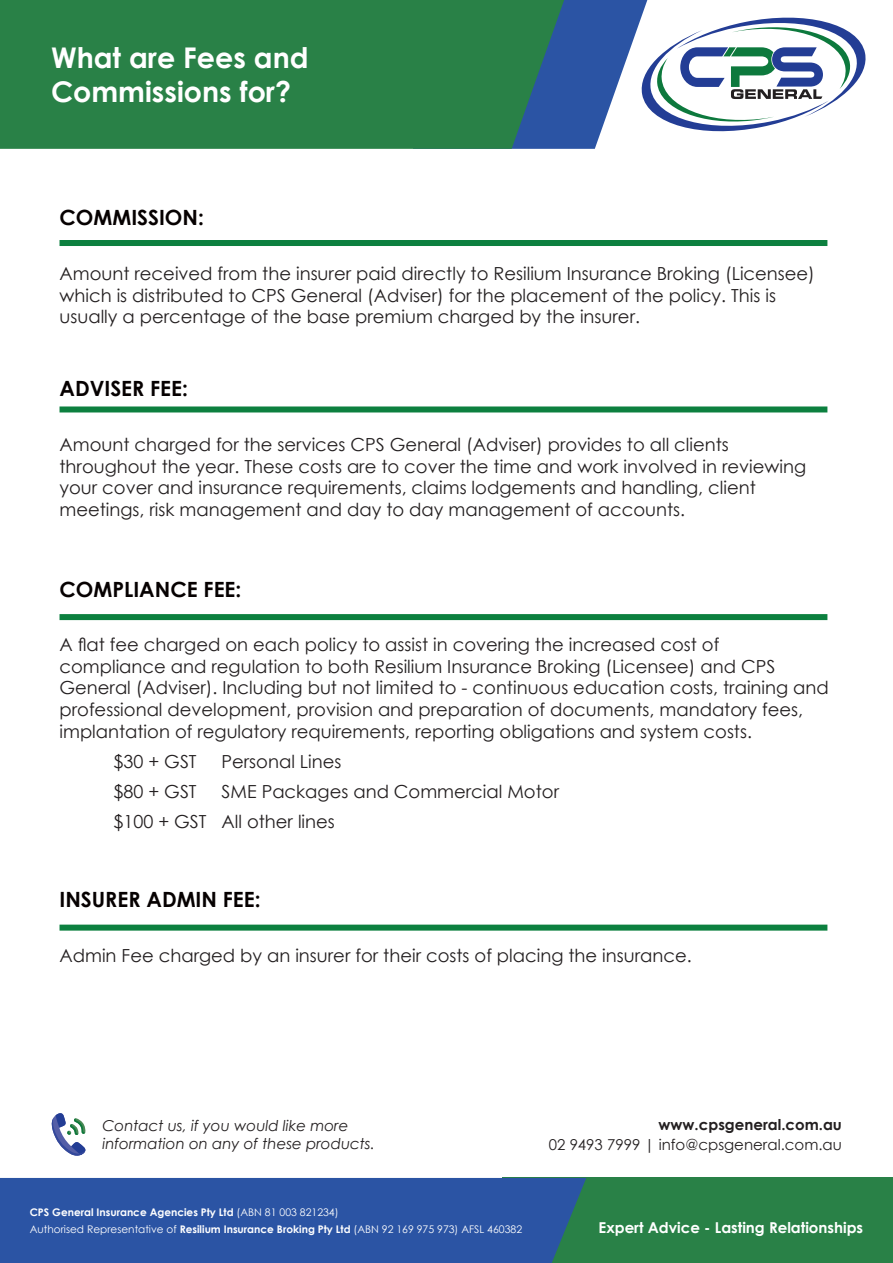
<style>
.page{position:relative;width:893px;height:1263px;background:#fff}
.page>*{position:absolute;margin:0;border:0;box-sizing:border-box;transform-origin:0 0}
.t1{font:700 28.5px "Century Gothic";color:#fff}
.Heading{font:700 21px "Century Gothic";color:#060101}
.t2{font:18px/21.6px "Century Gothic";color:#231f20}
.t3{font:italic 15px/18px "Century Gothic";color:#231f20}
.t4{font:700 15px "Century Gothic";color:#fff}
.t5{font:15px "Century Gothic";color:#231f20}
.t6{font:700 15px "Century Gothic";color:#231f20}
.t7{font:10.5px/16.8px "Century Gothic";color:#fff}
.s1{font-weight:700}
</style>
<div class="page">
<div style="left:502px;top:1178px;width:391px;height:85px;background:#298147"></div>
<div style="left:0;top:1178px;width:586px;height:85px;background:#2b54a4"></div>
<div style="left:0;top:0;width:413px;height:149px;background:#298147"></div>
<svg style="left:413px;top:0;width:453px;height:149px"></svg>
<svg style="left:51px;top:1113px;width:35px;height:43px"></svg>
<div style="left:60px;top:240px;width:767px;height:6px;background:#0c803f"></div>
<div style="left:60px;top:406px;width:767px;height:6px;background:#0c803f"></div>
<div style="left:60px;top:614px;width:767px;height:6px;background:#0c803f"></div>
<div style="left:60px;top:925px;width:767px;height:6px;background:#0c803f"></div>
<p class="t1" style="left:51px;top:36px;width:259px">What are Fees and</p>
<p class="t1" style="left:51px;top:70px;width:241px">Commissions for?</p>
<p class="Heading" style="left:60px;top:202px;width:146px">COMMISSION:</p>
<p class="t2" style="left:60px;top:262px;width:757px">Amount received from the insurer paid directly to Resilium Insurance Broking (Licensee) which is distributed to CPS General (Adviser) for the placement of the policy. This is usually a percentage of the base premium charged by the insurer.</p>
<p class="Heading" style="left:60px;top:373px;width:130px">ADVISER FEE:</p>
<p class="t2" style="left:60px;top:433px;width:748px">Amount charged for the services CPS General (Adviser) provides to all clients throughout the year. These costs are to cover the time and work involved in reviewing your cover and insurance requirements, claims lodgements and handling, client meetings, risk management and day to day management of accounts.</p>
<p class="Heading" style="left:60px;top:573px;width:183px">COMPLIANCE FEE:</p>
<p class="t2" style="left:60px;top:634px;width:771px">A flat fee charged on each policy to assist in covering the increased cost of compliance and regulation to both Resilium Insurance Broking (Licensee) and CPS General (Adviser). Including but not limited to - continuous education costs, training and professional development, provision and preparation of documents, mandatory fees, implantation of regulatory requirements, reporting obligations and system costs.</p>
<p class="t2" style="left:114px;top:750px;width:85px">$30 + GST</p>
<p class="t2" style="left:222px;top:750px;width:121px">Personal Lines</p>
<p class="t2" style="left:114px;top:780px;width:85px">$80 + GST</p>
<p class="t2" style="left:222px;top:780px;width:339px">SME Packages and Commercial Motor</p>
<p class="t2" style="left:114px;top:810px;width:223px">$100 + GST All other lines</p>
<p class="Heading" style="left:60px;top:883px;width:203px">INSURER ADMIN FEE:</p>
<p class="t2" style="left:60px;top:944px;width:634px">Admin Fee charged by an insurer for their costs of placing the insurance.</p>
<p class="t3" style="left:102px;top:1116px;width:274px">Contact us, if you would like more information on any of these products.</p>
<p class="t7" style="left:30px;top:1204px;width:494px"><span class="s1">CPS General Insurance Agencies Pty Ltd</span> (ABN 81 003 821234)<br>Authorised Representative of <span class="s1">Resilium Insurance Broking Pty Ltd</span> (ABN 92 169 975 973) AFSL 460382</p>
<p class="t6" style="left:659px;top:1113px;width:185px">www.cpsgeneral.com.au</p>
<p class="t5" style="left:549px;top:1134px;width:295px">02 9493 7999 | info@cpsgeneral.com.au</p>
<p class="t4" style="left:599px;top:1216px;width:266px">Expert Advice - Lasting Relationships</p>
</div>
